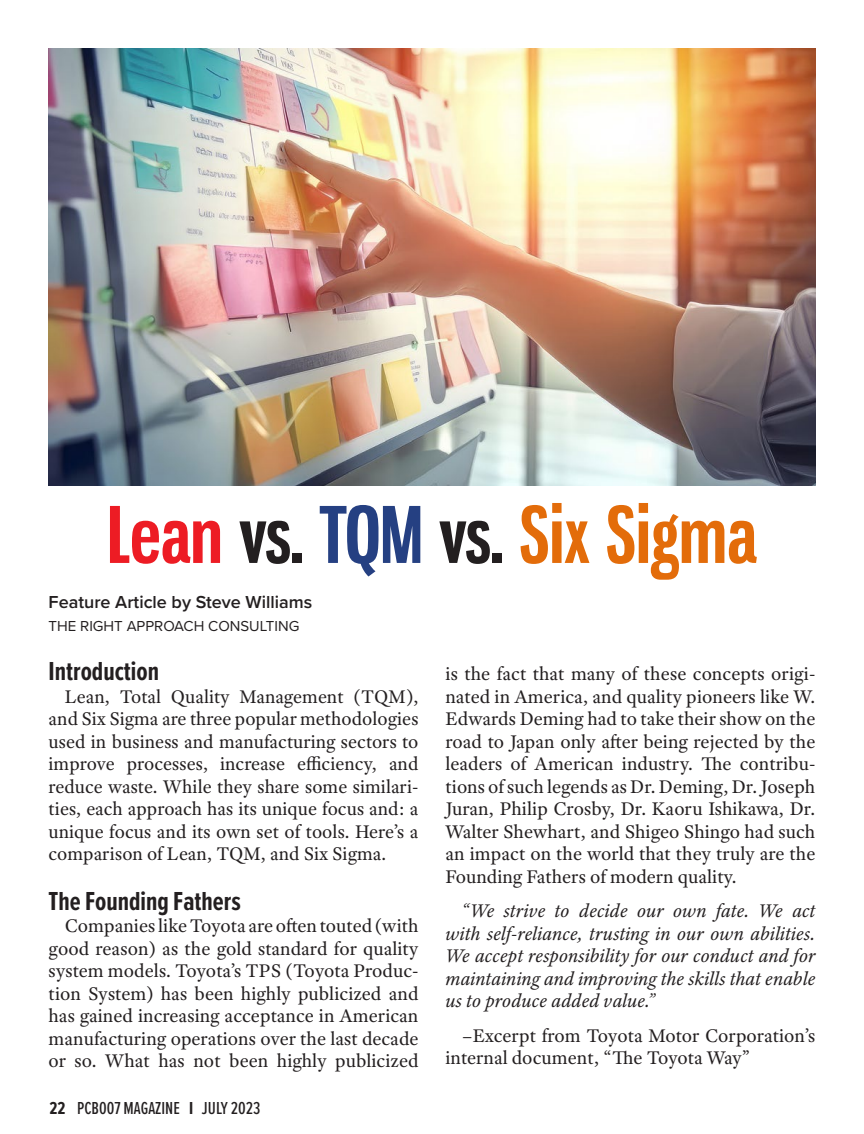
<style>
.page{position:relative;width:864px;height:1134px;background:#fff}
.page>*{position:absolute;margin:0;border:0;box-sizing:border-box;transform-origin:0 0}
.Paragraph_-_Main_tex{font:700 76.5px "Gnuolane Rg";color:#e36c0a}
.Paragraph_-_Main_tex-2{font:700 27px "Proxima Nova Ex Cn";color:#231f20}
.Paragraph_-_Main_tex-3{font:19.5px/22.5px "Adobe Text Pro";color:#231f20;text-align:justify}
.Paragraph_-_Main_tex-4{font:italic 19.5px/22.5px "Adobe Text Pro";color:#231f20;text-align:justify}
.Paragraph_-_Main_tex-5{font:600 18px "Proxima Nova";color:#231f20}
.t1{font:500 18px "Proxima Nova Ex Cn";color:#231f20}
.Paragraph_-_Main_tex-6{font:15px "Proxima Nova";color:#231f20}
.s1{color:#ed1c24}
.s2{color:#231f20}
.s3{color:#254082}
.s4{font-weight:700}
</style>
<div class="page">
<img style="left:49px;top:49px;width:766px;height:437px">
<p class="Paragraph_-_Main_tex" style="left:107px;top:488px;width:651px"><span class="s1">Lean</span> <span class="s2">vs.</span> <span class="s3">TQM</span> <span class="s2">vs.</span> Six Sigma</p>
<p class="Paragraph_-_Main_tex-5" style="left:49px;top:589px;width:265px">Feature Article by Steve Williams</p>
<p class="Paragraph_-_Main_tex-6" style="left:49px;top:615px;width:252px">THE RIGHT APPROACH CONSULTING</p>
<p class="Paragraph_-_Main_tex-2" style="left:49px;top:652px;width:112px">Introduction</p>
<p class="Paragraph_-_Main_tex-3" style="left:49px;top:685px;width:371px;text-indent:16px">Lean, Total Quality Management (TQM), and Six Sigma are three popular methodologies used in business and manufacturing sectors to improve processes, increase efficiency, and reduce waste. While they share some similari&shy;ties, each approach has its unique focus and: a unique focus and its own set of tools. Here’s a comparison of Lean, TQM, and Six Sigma.</p>
<p class="Paragraph_-_Main_tex-2" style="left:49px;top:881px;width:194px">The Founding Fathers</p>
<p class="Paragraph_-_Main_tex-3" style="left:49px;top:914px;width:371px;text-indent:16px">Companies like Toyota are often touted (with good reason) as the gold standard for quality system models. Toyota’s TPS (Toyota Produc&shy;tion System) has been highly publicized and has gained increasing acceptance in American manufacturing operations over the last decade or so. What has not been highly publicized</p>
<p class="t1" style="left:50px;top:1095px;width:212px"><span class="s4">22</span> PCB007 MAGAZINE <span class="s4">I</span> JULY 2023</p>
<p class="Paragraph_-_Main_tex-3" style="left:446px;top:662px;width:371px">is the fact that many of these concepts origi&shy;nated in America, and quality pioneers like W.<br>Edwards Deming had to take their show on the road to Japan only after being rejected by the leaders of American industry. The contribu&shy;tions of such legends as Dr. Deming, Dr. Joseph Juran, Philip Crosby, Dr. Kaoru Ishikawa, Dr.<br>Walter Shewhart, and Shigeo Shingo had such an impact on the world that they truly are the Founding Fathers of modern quality.</p>
<p class="Paragraph_-_Main_tex-4" style="left:446px;top:900px;width:371px;text-indent:16px">“We strive to decide our own fate. We act with self-reliance, trusting in our own abilities.<br>We accept responsibility for our conduct and for maintaining and improving the skills that enable us to produce added value.”</p>
<p class="Paragraph_-_Main_tex-3" style="left:446px;top:1024px;width:371px;text-indent:16px">–Excerpt from Toyota Motor Corporation’s internal document, “The Toyota Way”</p>
</div>
